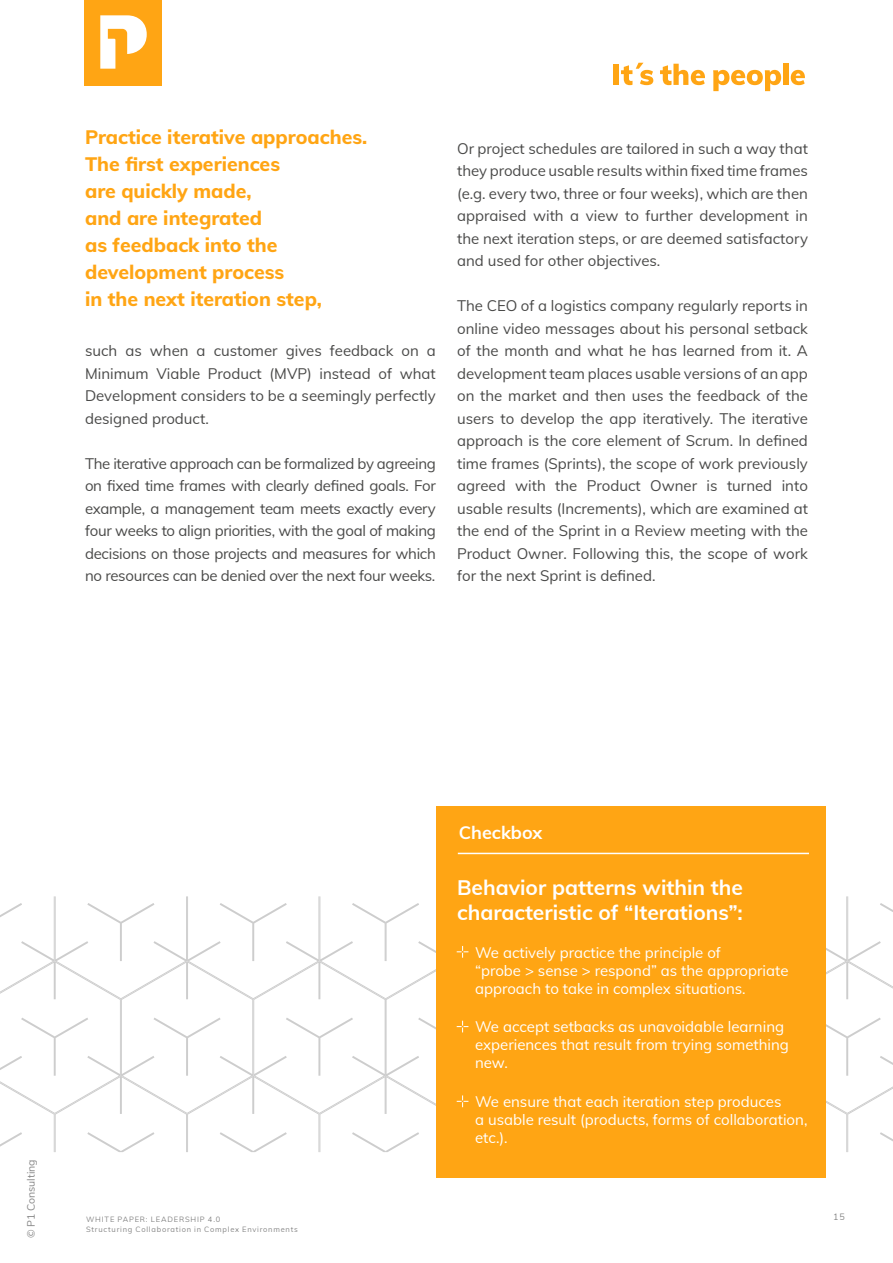
<style>
.page{position:relative;width:893px;height:1263px;background:#fff}
.page>*{position:absolute;margin:0;border:0;box-sizing:border-box;transform-origin:0 0}
.t1{font:700 21px/25.2px "Mulish";color:#fff}
.t2{font:800 19.5px/27px "Mulish";color:#ffa514}
.t3{font:700 18px "Mulish";color:#fff}
.t4{font:15px/22.5px "Mulish";color:#4a4a49;text-align:justify}
.t5{font:15px/18px "Mulish";color:#fff}
.t6{font:10.5px "Mulish";color:#878787}
.t7{font:9px "Mulish";color:#878787}
.t8{font:7.5px/10.5px "Mulish";letter-spacing:.1em;color:#878787}
</style>
<div class="page">
<div style="left:85px;top:0;width:77px;height:86px;background:#ffa514"></div>
<svg style="left:100px;top:15px;width:47px;height:54px"></svg>
<div style="left:614px;top:64px;width:5px;height:21px;background:#ffa514"></div>
<svg style="left:621px;top:63px;width:32px;height:22px"></svg>
<svg style="left:660px;top:64px;width:45px;height:21px"></svg>
<svg style="left:713px;top:70px;width:68px;height:21px"></svg>
<div style="left:783px;top:64px;width:5px;height:21px;background:#ffa514"></div>
<svg style="left:791px;top:70px;width:14px;height:15px"></svg>
<div style="left:436px;top:806px;width:390px;height:372px;background:#ffa514"></div>
<hr style="left:458px;top:853px;width:351px;height:1px;background:#fff">
<svg style="left:0;top:896px;width:893px;height:256px"></svg>
<h2 class="t2" style="left:85px;top:123px;width:284px">Practice iterative approaches.<br>The first experiences<br>are quickly made,<br>and are integrated<br>as feedback into the development process<br>in the next iteration step,</h2>
<p class="t4" style="left:85px;top:339px;width:352px">such as when a customer gives feedback on a Minimum Viable Product (MVP) instead of what Development considers to be a seemingly perfectly designed product.</p>
<p class="t4" style="left:85px;top:451px;width:352px">The iterative approach can be formalized by agreeing on fixed time frames with clearly defined goals. For example, a management team meets exactly every four weeks to align priorities, with the goal of making decisions on those projects and measures for which no resources can be denied over the next four weeks.</p>
<p class="t4" style="left:457px;top:136px;width:352px">Or project schedules are tailored in such a way that they produce usable results within fixed time frames (e.g. every two, three or four weeks), which are then appraised with a view to further development in the next iteration steps, or are deemed satisfactory and used for other objectives.</p>
<p class="t4" style="left:457px;top:294px;width:352px">The CEO of a logistics company regularly reports in online video messages about his personal setback of the month and what he has learned from it. A development team places usable versions of an app on the market and then uses the feedback of the users to develop the app iteratively. The iterative approach is the core element of Scrum. In defined time frames (Sprints), the scope of work previously agreed with the Product Owner is turned into usable results (Increments), which are examined at the end of the Sprint in a Review meeting with the Product Owner. Following this, the scope of work for the next Sprint is defined.</p>
<p class="t6" style="left:23px;top:1238px;width:80px;rotate:-90deg">© P1 Consulting</p>
<p class="t3" style="left:459px;top:819px;width:85px">Checkbox</p>
<h1 class="t1" style="left:457px;top:874px;width:287px">Behavior patterns within the characteristic of “Iterations”:</h1>
<p class="t5" style="left:475px;top:942px;width:315px">We actively practice the principle of<br>“probe &gt; sense &gt; respond” as the appropriate approach to take in complex situations.</p>
<p class="t5" style="left:475px;top:1017px;width:315px">We accept setbacks as unavoidable learning experiences that result from trying something new.</p>
<p class="t5" style="left:475px;top:1092px;width:334px">We ensure that each iteration step produces<br>a usable result (products, forms of collaboration, etc.).</p>
<p class="t8" style="left:86px;top:1213px;width:213px">WHITE PAPER: LEADERSHIP 4.0<br>Structuring Collaboration in Complex Environments</p>
<p class="t7" style="left:833px;top:1210px;width:13px">15</p>
</div>
